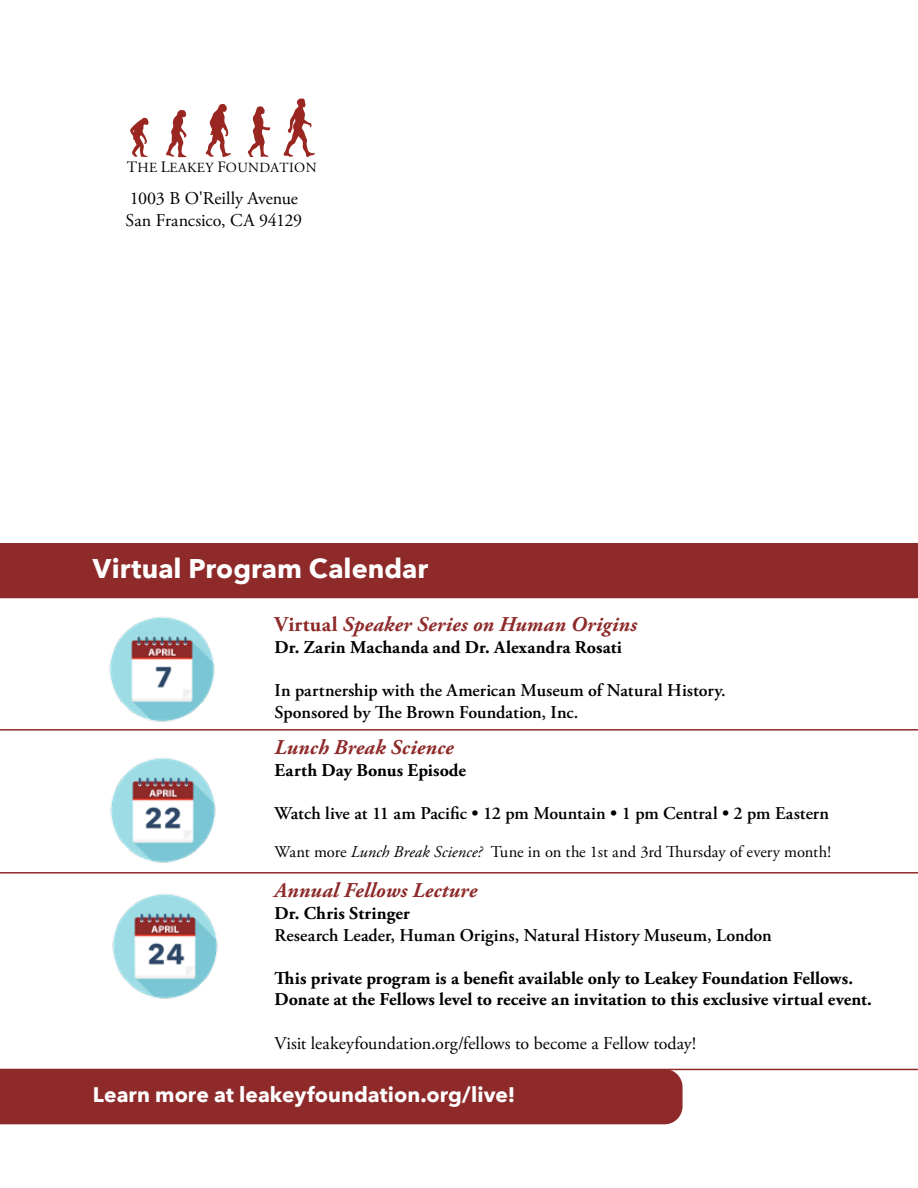
<style>
.page{position:relative;width:918px;height:1188px;background:#fff}
.page>*{position:absolute;margin:0;border:0;box-sizing:border-box;transform-origin:0 0}
.t1{font:700 27px "Avenir Next";color:#fff}
.t2{font:italic 700 21px "Adobe Garamond Pro";letter-spacing:.01em;color:#8e2a2a}
.t3{font:700 21px "Avenir Next";color:#fff}
.t4{font:700 18px/21.6px "Adobe Garamond Pro";letter-spacing:.005em;color:#000}
.t5{font:600 18px/21.6px "Adobe Garamond Pro";color:#000}
.t6{font:18px/21.6px "Adobe Garamond Pro";letter-spacing:-.005em;color:#000}
.t7{font:16.5px "Adobe Garamond Pro";letter-spacing:-.01em;color:#000}
.t8{font:13.95px "Adobe Garamond Pro";letter-spacing:.025em;color:#000}
.s1{font-size:15.75px}
.s2{font-style:normal}
.s3{font-style:italic}
</style>
<div class="page">
<div style="left:0;top:543px;width:918px;height:55px;background:#8e2a2a"></div>
<svg style="left:283px;top:99px;width:32px;height:58px"></svg>
<svg style="left:206px;top:104px;width:25px;height:53px"></svg>
<svg style="left:248px;top:106px;width:22px;height:51px"></svg>
<svg style="left:166px;top:110px;width:21px;height:47px"></svg>
<svg style="left:130px;top:118px;width:19px;height:39px"></svg>
<div style="left:0;top:1070px;width:683px;height:54px;background:#8e2a2a"></div>
<img style="left:109px;top:616px;width:106px;height:106px">
<img style="left:112px;top:893px;width:106px;height:106px">
<hr style="left:0;top:729px;width:918px;height:2px;background:#8e2a2a">
<hr style="left:0;top:872px;width:918px;height:2px;background:#8e2a2a">
<hr style="left:0;top:1069px;width:918px;height:1px;background:#8e2a2a">
<img style="left:110px;top:757px;width:106px;height:106px">
<p class="t8" style="left:127px;top:160px;width:191px"><span class="s1">T</span>HE <span class="s1">L</span>EAKEY <span class="s1">F</span>OUNDATION</p>
<p class="t6" style="left:126px;top:188px;width:178px">1003 B O'Reilly Avenue<br>San Francsico, CA 94129</p>
<h1 class="t1" style="left:93px;top:546px;width:337px">Virtual Program Calendar</h1>
<p class="t2" style="left:275px;top:613px;width:364px"><span class="s2">Virtual</span> Speaker Series on Human Origins</p>
<p class="t4" style="left:275px;top:637px;width:349px">Dr. Zarin Machanda and Dr. Alexandra Rosati</p>
<p class="t5" style="left:275px;top:680px;width:453px">In partnership with the American Museum of Natural History.<br>Sponsored by The Brown Foundation, Inc.</p>
<p class="t2" style="left:275px;top:736px;width:181px">Lunch Break Science</p>
<p class="t4" style="left:275px;top:760px;width:193px">Earth Day Bonus Episode</p>
<p class="t5" style="left:275px;top:803px;width:556px">Watch live at 11 am Pacific • 12 pm Mountain • 1 pm Central • 2 pm Eastern</p>
<p class="t7" style="left:275px;top:842px;width:558px">Want more <span class="s3">Lunch Break Science?</span> Tune in on the 1st and 3rd Thursday of every month!</p>
<p class="t2" style="left:275px;top:879px;width:204px">Annual Fellows Lecture</p>
<p class="t4" style="left:275px;top:903px;width:137px">Dr. Chris Stringer</p>
<p class="t5" style="left:275px;top:924px;width:499px">Research Leader, Human Origins, Natural History Museum, London</p>
<p class="t4" style="left:275px;top:968px;width:599px">This private program is a benefit available only to Leakey Foundation Fellows.<br>Donate at the Fellows level to receive an invitation to this exclusive virtual event.</p>
<p class="t6" style="left:275px;top:1033px;width:423px">Visit leakeyfoundation.org/fellows to become a Fellow today!</p>
<p class="t3" style="left:93px;top:1076px;width:424px">Learn more at leakeyfoundation.org/live!</p>
</div>
